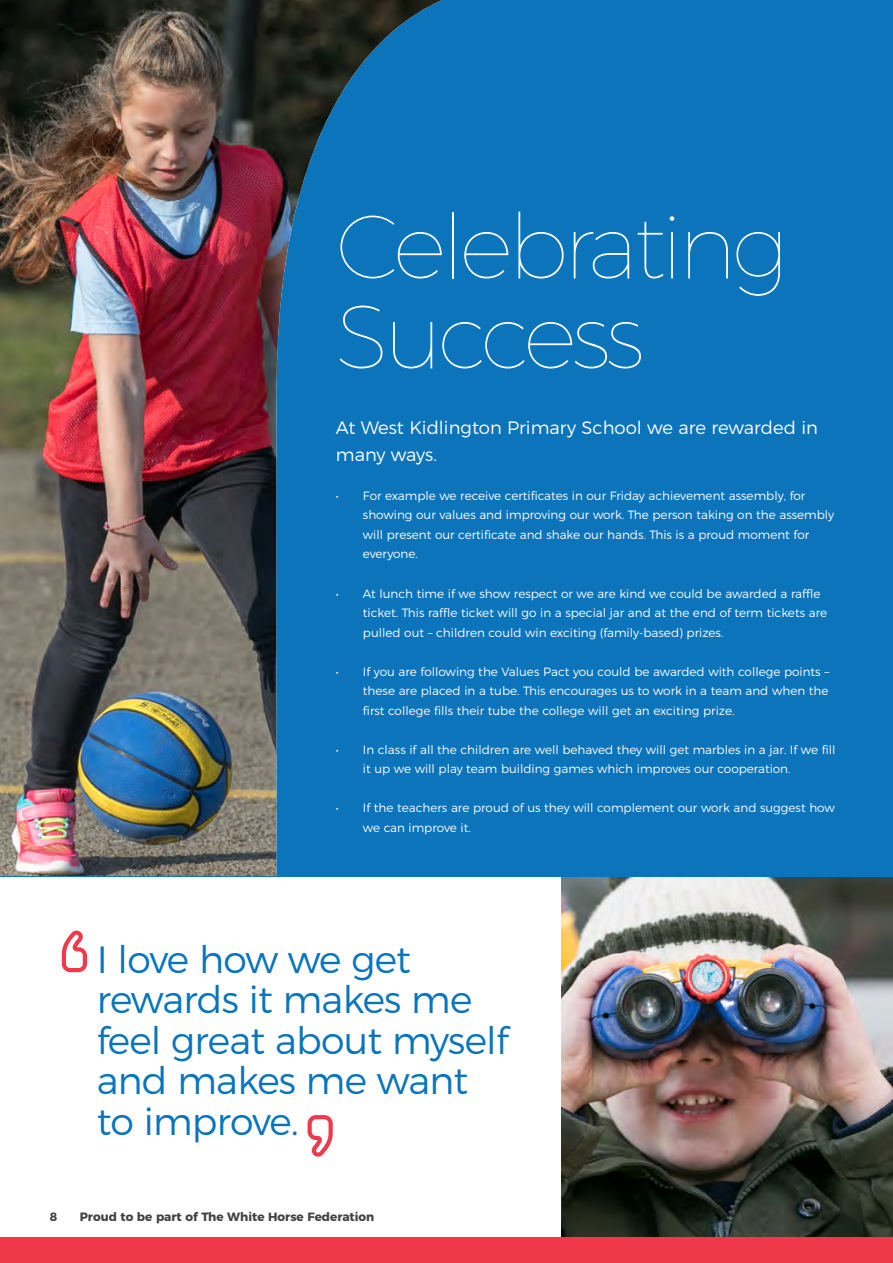
<style>
.page{position:relative;width:893px;height:1263px;background:#fff}
.page>*{position:absolute;margin:0;border:0;box-sizing:border-box;transform-origin:0 0}
.t1{font:100 90px/90px "Montserrat";letter-spacing:-.05em;color:#fff}
.t2{font:300 37.95px/40.5px "Montserrat";letter-spacing:-.02em;color:#0874bb}
.t3{font:300 18px/27px "Montserrat";color:#fff}
.t4{font:300 12px/19.5px "Montserrat";color:#fff}
.t5{font:700 12px "Montserrat";color:#424142}
</style>
<div class="page">
<img style="left:561px;top:876px;width:332px;height:361px">
<div style="left:0;top:0;width:893px;height:876px;background:#0b74bb"></div>
<img style="left:0;top:0;width:442px;height:876px">
<div style="left:0;top:1237px;width:893px;height:26px;background:#ef394a"></div>
<svg style="left:62px;top:930px;width:25px;height:42px"></svg>
<svg style="left:308px;top:1115px;width:25px;height:42px"></svg>
<h1 class="t1" style="left:336px;top:193px;width:454px">Celebrating<br>Success</h1>
<h3 class="t3" style="left:336px;top:412px;width:484px">At West Kidlington Primary School we are rewarded in many ways.</h3>
<p class="t4" style="left:363px;top:485px;width:473px;text-indent:-27px">• For example we receive certificates in our Friday achievement assembly, for showing our values and improving our work. The person taking on the assembly will present our certificate and shake our hands. This is a proud moment for everyone.</p>
<p class="t4" style="left:363px;top:582px;width:466px;text-indent:-27px">• At lunch time if we show respect or we are kind we could be awarded a raffle ticket. This raffle ticket will go in a special jar and at the end of term tickets are pulled out – children could win exciting (family-based) prizes.</p>
<p class="t4" style="left:363px;top:660px;width:468px;text-align:justify;text-indent:-27px">• If you are following the Values Pact you could be awarded with college points – these are placed in a tube. This encourages us to work in a team and when the first college fills their tube the college will get an exciting prize.</p>
<p class="t4" style="left:363px;top:738px;width:474px;text-indent:-27px">• In class if all the children are well behaved they will get marbles in a jar. If we fill it up we will play team building games which improves our cooperation.</p>
<p class="t4" style="left:363px;top:797px;width:473px;text-indent:-27px">• If the teachers are proud of us they will complement our work and suggest how we can improve it.</p>
<h2 class="t2" style="left:97px;top:935px;width:413px">I love how we get rewards it makes me feel great about myself and makes me want to improve.</h2>
<p class="t5" style="left:50px;top:1207px;width:9px">8</p>
<p class="t5" style="left:80px;top:1207px;width:296px">Proud to be part of The White Horse Federation</p>
</div>
